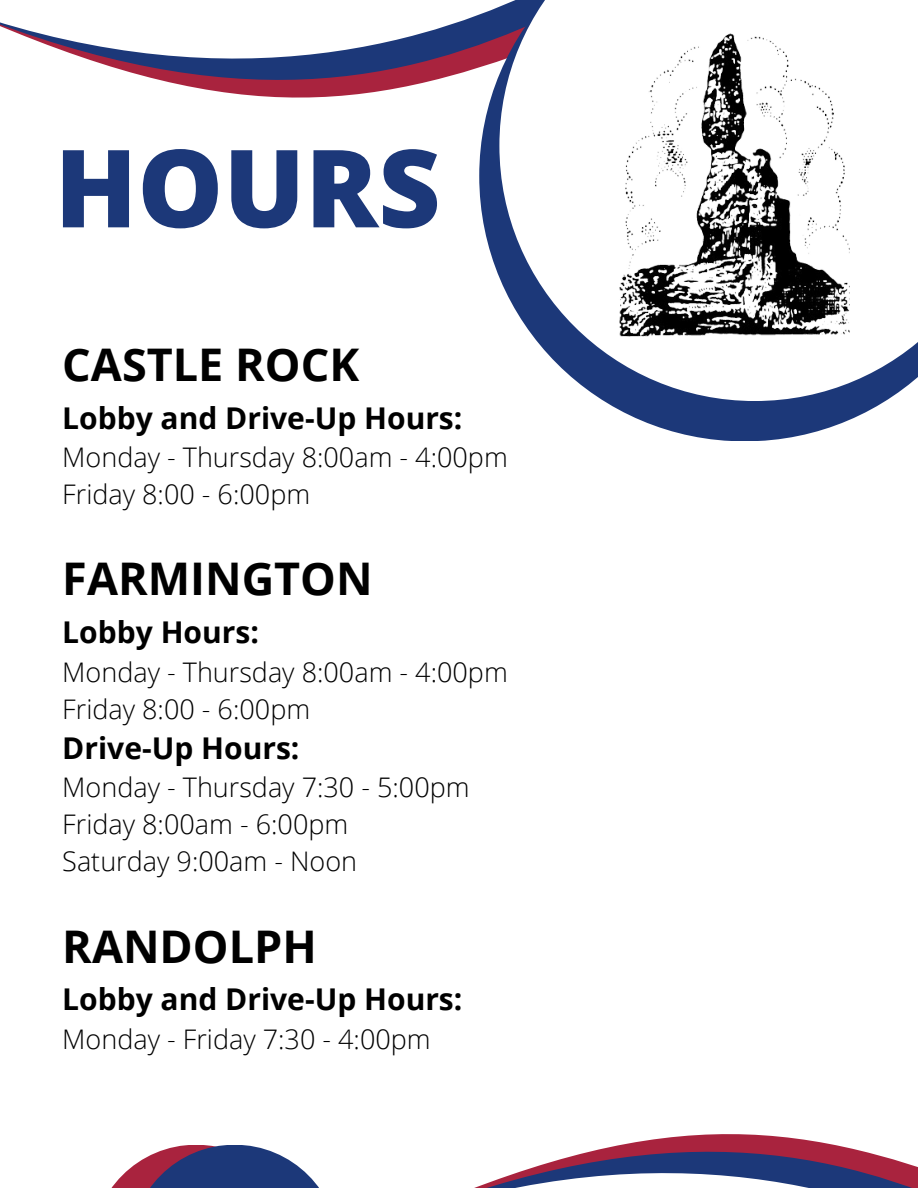
<style>
.page{position:relative;width:918px;height:1188px;background:#fff}
.page>*{position:absolute;margin:0;border:0;box-sizing:border-box;transform-origin:0 0}
.t1{font:800 108px "Open Sans";color:#1c3879}
.t2{font:700 45px "Open Sans";color:#000}
.t3{font:700 30px "Open Sans";color:#000}
.t4{font:300 27px/37.2px "Open Sans";color:#000}
</style>
<div class="page">
<svg style="left:0;top:14px;width:479px;height:84px"></svg>
<svg style="left:474px;top:1134px;width:444px;height:54px"></svg>
<svg style="left:479px;top:7px;width:407px;height:434px"></svg>
<svg style="left:499px;top:0;width:419px;height:401px"></svg>
<svg style="left:111px;top:1168px;width:19px;height:20px"></svg>
<svg style="left:130px;top:1145px;width:189px;height:43px;fill:#1c3879"></svg>
<img style="left:585px;top:26px;width:267px;height:311px">
<p class="t1" style="left:55px;top:106px;width:387px">HOURS</p>
<p class="t2" style="left:62px;top:333px;width:298px">CASTLE ROCK</p>
<p class="t3" style="left:62px;top:397px;width:402px">Lobby and Drive-Up Hours:</p>
<p class="t4" style="left:62px;top:438px;width:447px">Monday - Thursday 8:00am - 4:00pm<br>Friday 8:00 - 6:00pm</p>
<p class="t2" style="left:62px;top:547px;width:312px">FARMINGTON</p>
<p class="t3" style="left:62px;top:611px;width:198px">Lobby Hours:</p>
<p class="t4" style="left:62px;top:652px;width:447px">Monday - Thursday 8:00am - 4:00pm<br>Friday 8:00 - 6:00pm</p>
<p class="t3" style="left:62px;top:727px;width:239px">Drive-Up Hours:</p>
<p class="t4" style="left:62px;top:768px;width:409px">Monday - Thursday 7:30 - 5:00pm<br>Friday 8:00am - 6:00pm<br>Saturday 9:00am - Noon</p>
<p class="t2" style="left:62px;top:915px;width:256px">RANDOLPH</p>
<p class="t3" style="left:62px;top:978px;width:402px">Lobby and Drive-Up Hours:</p>
<p class="t4" style="left:62px;top:1020px;width:370px">Monday - Friday 7:30 - 4:00pm</p>
</div>
